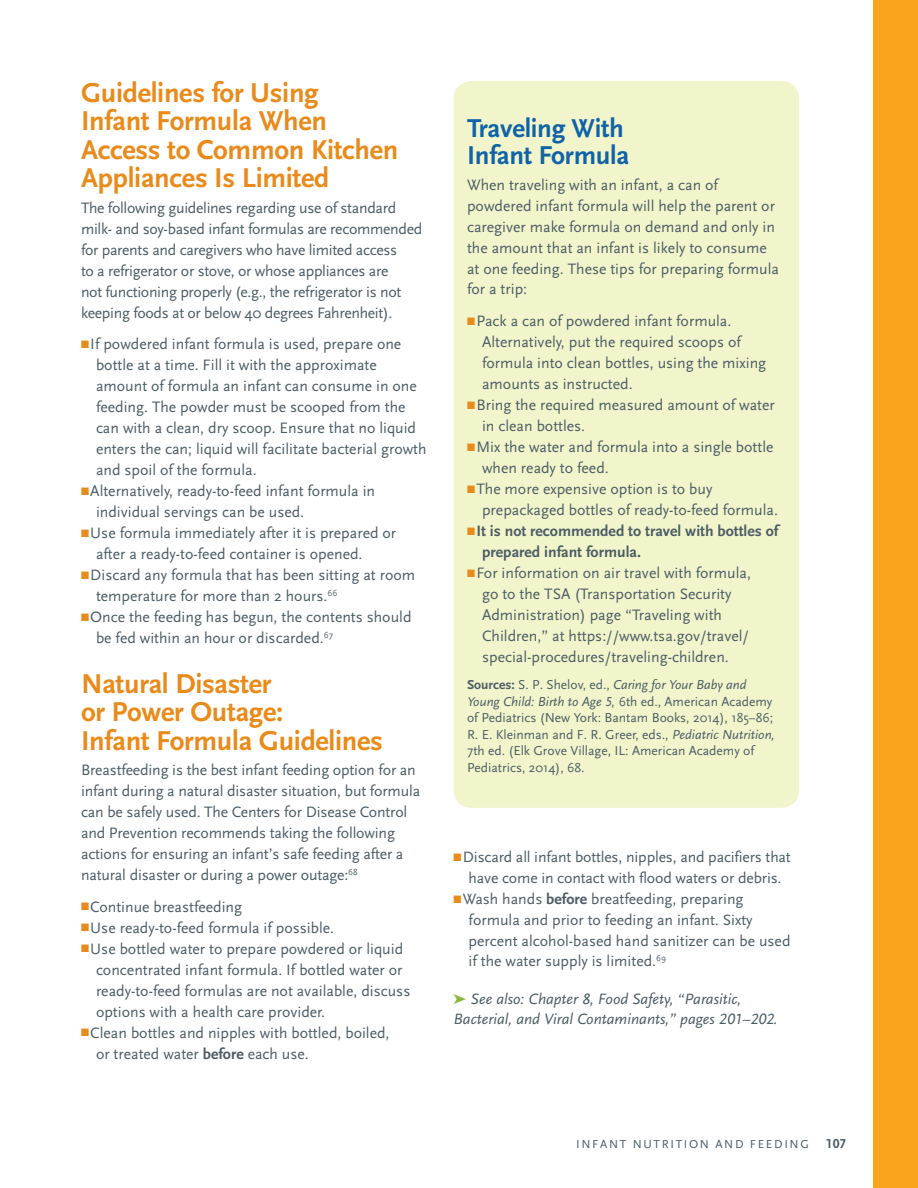
<style>
.page{position:relative;width:918px;height:1188px;background:#fff}
.page>*{position:absolute;margin:0;border:0;box-sizing:border-box;transform-origin:0 0}
.t1{font:28.5px/28.5px "Scala Sans Bold LF";letter-spacing:-.01em;color:#e98b1b}
.t2{font:27px/27px "Scala Sans Bold LF";letter-spacing:-.01em;color:#1163a7}
.t3{font:15.75px/21px "Scala Sans";color:#4c5c65}
.t4{font:15.75px/21px "Scala Sans";letter-spacing:-.02em;color:#4c5c65}
.t5{font:15.75px/21px "Scala Sans Bold LF";color:#4c5c65}
.t6{font:15.6px "Scala Sans";color:#4c5c65}
.t7{font:15.6px/20.9px "Scala Sans Regular LF Italic";color:#4c5c65}
.t8{font:13.5px/16.5px "Scala Sans";color:#4c5c65}
.t9{font:13.5px/16.5px "Scala Sans Regular LF Italic";color:#4c5c65}
.t10{font:13.5px "Scala Sans Bold LF";color:#4c5c65}
.t11{font:12px "Scala Sans";letter-spacing:.14em;color:#4c5c65}
.s1{font-family:"Scala Sans Bold LF"}
.s2{font-family:"Scala Sans"}
.s3{font-family:"Scala Sans Regular LF Italic"}
</style>
<div class="page">
<div style="left:873px;top:0;width:45px;height:1188px;background:#f9a51b"></div>
<div style="left:454px;top:81px;width:345px;height:727px;background:#f2f5cb;border-radius:18px"></div>
<h1 class="t1" style="left:81px;top:79px;width:319px">Guidelines for Using<br>Infant Formula When<br>Access to Common Kitchen<br>Appliances Is Limited</h1>
<p class="t4" style="left:81px;top:197px;width:343px">The following guidelines regarding use of standard milk- and soy-based infant formulas are recommended for parents and caregivers who have limited access<br>to a refrigerator or stove, or whose appliances are<br>not functioning properly (e.g., the refrigerator is not keeping foods at or below 40 degrees Fahrenheit).</p>
<p class="t3" style="left:90px;top:334px;width:313px">If powdered infant formula is used, prepare one</p>
<p class="t3" style="left:96px;top:355px;width:282px">bottle at a time. Fill it with the approximate</p>
<p class="t3" style="left:96px;top:376px;width:322px">amount of formula an infant can consume in one</p>
<p class="t3" style="left:96px;top:397px;width:311px">feeding. The powder must be scooped from the</p>
<p class="t3" style="left:96px;top:418px;width:322px">can with a clean, dry scoop. Ensure that no liquid</p>
<p class="t3" style="left:96px;top:439px;width:332px">enters the can; liquid will facilitate bacterial growth</p>
<p class="t3" style="left:96px;top:460px;width:162px">and spoil of the formula.</p>
<p class="t3" style="left:90px;top:481px;width:286px">Alternatively, ready-to-feed infant formula in</p>
<p class="t3" style="left:96px;top:502px;width:210px">individual servings can be used.</p>
<p class="t3" style="left:90px;top:523px;width:307px">Use formula immediately after it is prepared or</p>
<p class="t3" style="left:96px;top:544px;width:268px">after a ready-to-feed container is opened.</p>
<p class="t3" style="left:90px;top:565px;width:326px">Discard any formula that has been sitting at room</p>
<p class="t3" style="left:96px;top:586px;width:243px">temperature for more than 2 hours.<sup>66</sup></p>
<p class="t3" style="left:90px;top:607px;width:323px">Once the feeding has begun, the contents should</p>
<p class="t3" style="left:96px;top:628px;width:239px">be fed within an hour or discarded.<sup>67</sup></p>
<h1 class="t1" style="left:81px;top:670px;width:303px">Natural Disaster<br>or Power Outage:<br>Infant Formula Guidelines</h1>
<p class="t3" style="left:81px;top:760px;width:341px">Breastfeeding is the best infant feeding option for an infant during a natural disaster situation, but formula can be safely used. The Centers for Disease Control and Prevention recommends taking the following actions for ensuring an infant’s safe feeding after a natural disaster or during a power outage:<sup>68</sup></p>
<p class="t3" style="left:90px;top:896px;width:153px">Continue breastfeeding</p>
<p class="t3" style="left:90px;top:917px;width:245px">Use ready-to-feed formula if possible.</p>
<p class="t3" style="left:90px;top:938px;width:314px">Use bottled water to prepare powdered or liquid</p>
<p class="t3" style="left:96px;top:959px;width:308px">concentrated infant formula. If bottled water or</p>
<p class="t3" style="left:96px;top:980px;width:316px">ready-to-feed formulas are not available, discuss</p>
<p class="t3" style="left:96px;top:1001px;width:231px">options with a health care provider.</p>
<p class="t3" style="left:90px;top:1022px;width:301px">Clean bottles and nipples with bottled, boiled,</p>
<p class="t3" style="left:96px;top:1043px;width:214px">or treated water <span class="s1">before</span> each use.</p>
<h2 class="t2" style="left:467px;top:115px;width:164px">Traveling With<br>Infant Formula</h2>
<p class="t3" style="left:467px;top:174px;width:313px">When traveling with an infant, a can of powdered infant formula will help the parent or caregiver make formula on demand and only in the amount that an infant is likely to consume at one feeding. These tips for preparing formula for a trip:</p>
<p class="t3" style="left:476px;top:311px;width:257px">Pack a can of powdered infant formula.</p>
<p class="t3" style="left:482px;top:332px;width:260px">Alternatively, put the required scoops of</p>
<p class="t3" style="left:482px;top:353px;width:286px">formula into clean bottles, using the mixing</p>
<p class="t3" style="left:482px;top:374px;width:152px">amounts as instructed.</p>
<p class="t3" style="left:476px;top:395px;width:300px">Bring the required measured amount of water</p>
<p class="t3" style="left:482px;top:416px;width:105px">in clean bottles.</p>
<p class="t3" style="left:476px;top:437px;width:299px">Mix the water and formula into a single bottle</p>
<p class="t3" style="left:482px;top:458px;width:128px">when ready to feed.</p>
<p class="t3" style="left:476px;top:479px;width:238px">The more expensive option is to buy</p>
<p class="t3" style="left:482px;top:500px;width:297px">prepackaged bottles of ready-to-feed formula.</p>
<p class="t5" style="left:482px;top:521px;width:298px;text-indent:-6px">It is not recommended to travel with bottles of prepared infant formula.</p>
<p class="t3" style="left:482px;top:563px;width:270px;text-indent:-6px">For information on air travel with formula, go to the TSA (Transportation Security Administration) page “Traveling with Children,” at https://www.tsa.gov/travel/ special-procedures/traveling-children.</p>
<p class="t9" style="left:467px;top:677px;width:307px"><span class="s1">Sources:</span> <span class="s2">S. P. Shelov, ed.,</span> Caring for Your Baby and<br>Young Child: Birth to Age 5, <span class="s2">6th ed., American Academy</span></p>
<p class="t8" style="left:467px;top:710px;width:309px">of Pediatrics (New York: Bantam Books, 2014), 185–86; R. E. Kleinman and F. R. Greer, eds., <span class="s3">Pediatric Nutrition, </span>7th ed. (Elk Grove Village, IL: American Academy of Pediatrics, 2014), 68.</p>
<p class="t6" style="left:463px;top:849px;width:329px">Discard all infant bottles, nipples, and pacifiers that</p>
<p class="t6" style="left:469px;top:870px;width:314px">have come in contact with flood waters or debris.</p>
<p class="t6" style="left:463px;top:891px;width:282px">Wash hands <span class="s1">before</span> breatfeeding, preparing</p>
<p class="t6" style="left:469px;top:911px;width:286px">formula and prior to feeding an infant. Sixty</p>
<p class="t6" style="left:469px;top:932px;width:323px">percent alcohol-based hand sanitizer can be used</p>
<p class="t6" style="left:469px;top:953px;width:199px">if the water supply is limited.<sup>69</sup></p>
<p class="t7" style="left:454px;top:988px;width:326px;text-indent:17px">See also: Chapter 8, Food Safety, “Parasitic,<br>Bacterial, and Viral Contaminants,” pages 201–202.</p>
<p class="t11" style="left:576px;top:1138px;width:234px">INFANT NUTRITION AND FEEDING</p>
<p class="t10" style="left:826px;top:1136px;width:22px">107</p>
</div>
